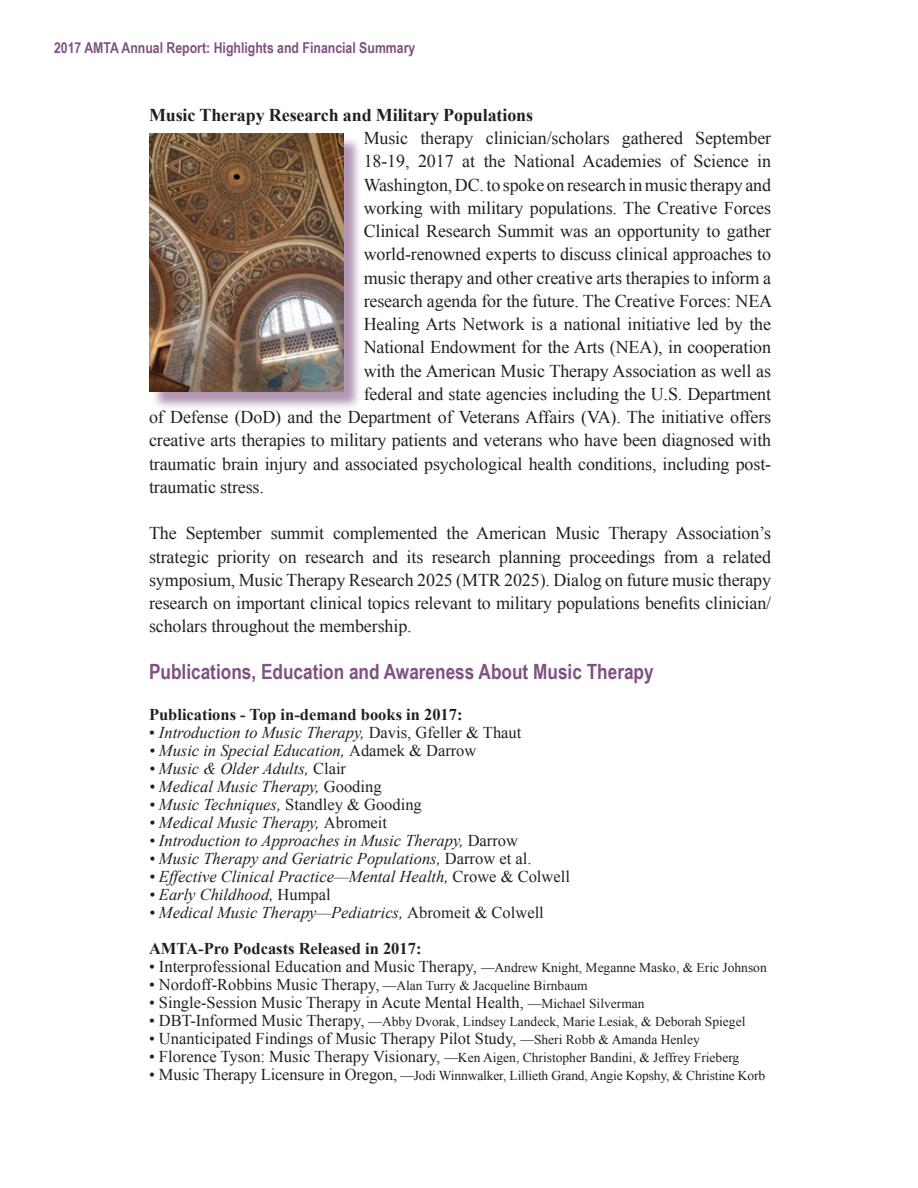
<style>
.page{position:relative;width:918px;height:1188px;background:#fff}
.page>*{position:absolute;margin:0;border:0;box-sizing:border-box;transform-origin:0 0}
.t1{font:700 21px "Arial Narrow";color:#805182}
.t2{font:18px/23.2px "Times New Roman";letter-spacing:-.005em;color:#231f20;text-align:justify}
.t3{font:700 18px "Times New Roman";letter-spacing:-.005em;color:#231f20}
.t4{font:italic 16.5px "Times New Roman";color:#231f20}
.t5{font:16.5px "Times New Roman";color:#231f20}
.t6{font:700 16.5px "Times New Roman";color:#231f20}
.t7{font:700 15px "Arial Narrow";color:#805182}
.t8{font:13.5px "Times New Roman";color:#231f20}
.s1{font-style:normal}
.s2{font-size:13.5px}
.s3{font-size:16.5px}
</style>
<div class="page">
<div style="left:151px;top:136px;width:211px;height:274px;background:#805182;opacity:.6"></div>
<img style="left:149px;top:134px;width:194px;height:257px">
<p class="t7" style="left:54px;top:36px;width:363px">2017 AMTA Annual Report: Highlights and Financial Summary</p>
<p class="t3" style="left:149px;top:102px;width:386px">Music Therapy Research and Military Populations</p>
<p class="t2" style="left:364px;top:126px;width:409px">Music therapy clinician/scholars gathered September</p>
<p class="t2" style="left:364px;top:149px;width:409px">18-19, 2017 at the National Academies of Science in</p>
<p class="t2" style="left:364px;top:173px;width:409px">Washington, DC. to spoke on research in music therapy and</p>
<p class="t2" style="left:364px;top:196px;width:409px">working with military populations. The Creative Forces</p>
<p class="t2" style="left:364px;top:219px;width:409px">Clinical Research Summit was an opportunity to gather</p>
<p class="t2" style="left:364px;top:242px;width:409px">world-renowned experts to discuss clinical approaches to</p>
<p class="t2" style="left:364px;top:266px;width:409px">music therapy and other creative arts therapies to inform a</p>
<p class="t2" style="left:364px;top:289px;width:410px">research agenda for the future. The Creative Forces: NEA</p>
<p class="t2" style="left:364px;top:312px;width:409px">Healing Arts Network is a national initiative led by the</p>
<p class="t2" style="left:364px;top:335px;width:409px">National Endowment for the Arts (NEA), in cooperation</p>
<p class="t2" style="left:364px;top:359px;width:409px">with the American Music Therapy Association as well as</p>
<p class="t2" style="left:364px;top:382px;width:409px">federal and state agencies including the U.S. Department</p>
<p class="t2" style="left:149px;top:405px;width:624px">of Defense (DoD) and the Department of Veterans Affairs (VA). The initiative offers</p>
<p class="t2" style="left:149px;top:428px;width:624px">creative arts therapies to military patients and veterans who have been diagnosed with</p>
<p class="t2" style="left:149px;top:452px;width:624px">traumatic brain injury and associated psychological health conditions, including post-</p>
<p class="t2" style="left:149px;top:475px;width:116px">traumatic stress.</p>
<p class="t2" style="left:149px;top:521px;width:624px">The September summit complemented the American Music Therapy Association’s strategic priority on research and its research planning proceedings from a related symposium, Music Therapy Research 2025 (MTR 2025). Dialog on future music therapy research on important clinical topics relevant to military populations benefits clinician/ scholars throughout the membership.</p>
<p class="t1" style="left:149px;top:656px;width:506px">Publications, Education and Awareness About Music Therapy</p>
<p class="t6" style="left:149px;top:703px;width:315px">Publications - Top in-demand books in 2017:</p>
<p class="t4" style="left:149px;top:721px;width:374px"><span class="s1">•</span> Introduction to Music Therapy, <span class="s1">Davis, Gfeller &amp; Thaut</span></p>
<p class="t4" style="left:149px;top:739px;width:329px">• Music in Special Education, <span class="s1">Adamek &amp; Darrow</span></p>
<p class="t4" style="left:149px;top:757px;width:199px">• Music &amp; Older Adults, <span class="s1">Clair</span></p>
<p class="t4" style="left:149px;top:775px;width:234px">• Medical Music Therapy, <span class="s1">Gooding</span></p>
<p class="t4" style="left:149px;top:793px;width:274px">• Music Techniques, <span class="s1">Standley &amp; Gooding</span></p>
<p class="t4" style="left:149px;top:811px;width:240px">• Medical Music Therapy, <span class="s1">Abromeit</span></p>
<p class="t4" style="left:149px;top:829px;width:371px">• Introduction to Approaches in Music Therapy, <span class="s1">Darrow</span></p>
<p class="t4" style="left:149px;top:847px;width:384px">• Music Therapy and Geriatric Populations, <span class="s1">Darrow et al.</span></p>
<p class="t4" style="left:149px;top:865px;width:422px">• Effective Clinical Practice—Mental Health, <span class="s1">Crowe &amp; Colwell</span></p>
<p class="t4" style="left:149px;top:883px;width:183px">• Early Childhood, <span class="s1">Humpal</span></p>
<p class="t4" style="left:149px;top:901px;width:396px">• Medical Music Therapy—Pediatrics, <span class="s1">Abromeit &amp; Colwell</span></p>
<p class="t6" style="left:149px;top:937px;width:274px">AMTA-Pro Podcasts Released in 2017:</p>
<p class="t5" style="left:149px;top:955px;width:619px">• Interprofessional Education and Music Therapy, <span class="s2">—Andrew Knight, Meganne Masko, &amp; Eric Johnson</span></p>
<p class="t5" style="left:149px;top:973px;width:440px">• Nordoff-Robbins Music Therapy, <span class="s2">—Alan Turry &amp; Jacqueline Birnbaum</span></p>
<p class="t5" style="left:149px;top:991px;width:497px">• Single-Session Music Therapy in Acute Mental Health, <span class="s2">—Michael Silverman</span></p>
<p class="t8" style="left:149px;top:1012px;width:598px"><span class="s3">• DBT-Informed Music Therapy,</span> —Abby Dvorak, Lindsey Landeck, Marie Lesiak, &amp; Deborah Spiegel</p>
<p class="t5" style="left:149px;top:1027px;width:552px">• Unanticipated Findings of Music Therapy Pilot Study, <span class="s2">—Sheri Robb &amp; Amanda Henley</span></p>
<p class="t8" style="left:149px;top:1048px;width:592px"><span class="s3">• Florence Tyson: Music Therapy Visionary,</span> —Ken Aigen, Christopher Bandini, &amp; Jeffrey Frieberg</p>
<p class="t8" style="left:149px;top:1066px;width:618px"><span class="s3">• Music Therapy Licensure in Oregon,</span> —Jodi Winnwalker, Lillieth Grand, Angie Kopshy, &amp; Christine Korb</p>
</div>
